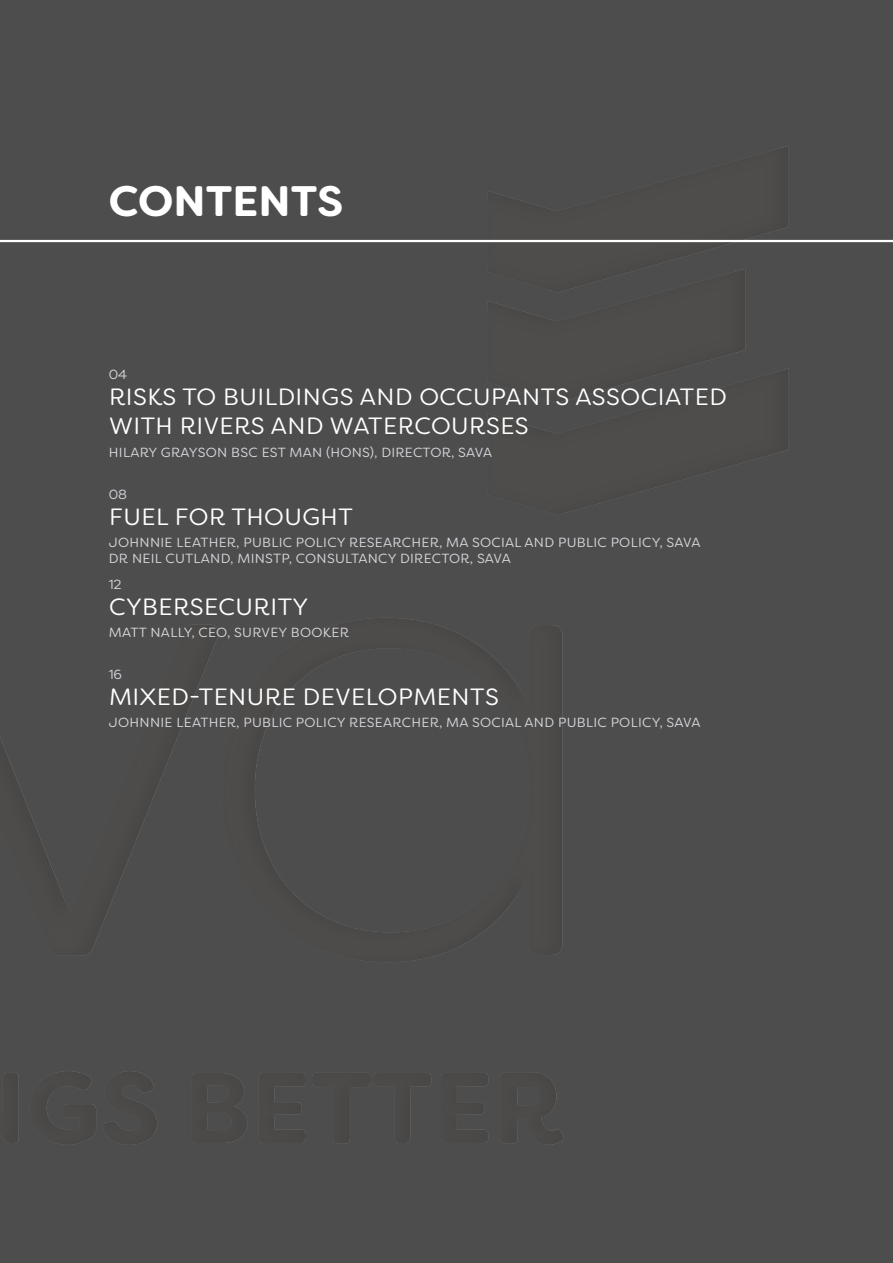
<style>
.page{position:relative;width:893px;height:1263px;background:#4e4d4d}
.page>*{position:absolute;margin:0;border:0;box-sizing:border-box;transform-origin:0 0}
.t1{font:700 42.6px "Filson Soft";color:#fff}
.t2{font:23.55px/28.8px "Filson Soft";letter-spacing:.02em;color:#fff}
.t3{font:13.2px/16.2px "Filson Soft";letter-spacing:.02em;color:#d6d8dd}
</style>
<div class="page">
<hr style="left:0;top:240px;width:893px;height:2px;background:#fff">
<h1 class="t1" style="left:109px;top:174px;width:236px">CONTENTS</h1>
<p class="t3" style="left:109px;top:366px;width:20px">04</p>
<h2 class="t2" style="left:109px;top:382px;width:619px">RISKS TO BUILDINGS AND OCCUPANTS ASSOCIATED<br>WITH RIVERS AND WATERCOURSES</h2>
<p class="t3" style="left:109px;top:444px;width:385px">HILARY GRAYSON BSC EST MAN (HONS), DIRECTOR, SAVA</p>
<p class="t3" style="left:109px;top:486px;width:20px">08</p>
<p class="t3" style="left:109px;top:534px;width:593px">JOHNNIE LEATHER, PUBLIC POLICY RESEARCHER, MA SOCIAL AND PUBLIC POLICY, SAVA<br>DR NEIL CUTLAND, MINSTP, CONSULTANCY DIRECTOR, SAVA</p>
<h2 class="t2" style="left:109px;top:592px;width:201px">CYBERSECURITY</h2>
<h2 class="t2" style="left:109px;top:502px;width:245px">FUEL FOR THOUGHT</h2>
<p class="t3" style="left:109px;top:576px;width:14px">12</p>
<p class="t3" style="left:109px;top:624px;width:241px">MATT NALLY, CEO, SURVEY BOOKER</p>
<p class="t3" style="left:109px;top:666px;width:15px">16</p>
<p class="t3" style="left:109px;top:714px;width:593px">JOHNNIE LEATHER, PUBLIC POLICY RESEARCHER, MA SOCIAL AND PUBLIC POLICY, SAVA</p>
<h2 class="t2" style="left:109px;top:682px;width:391px">MIXED-TENURE DEVELOPMENTS</h2>
</div>
